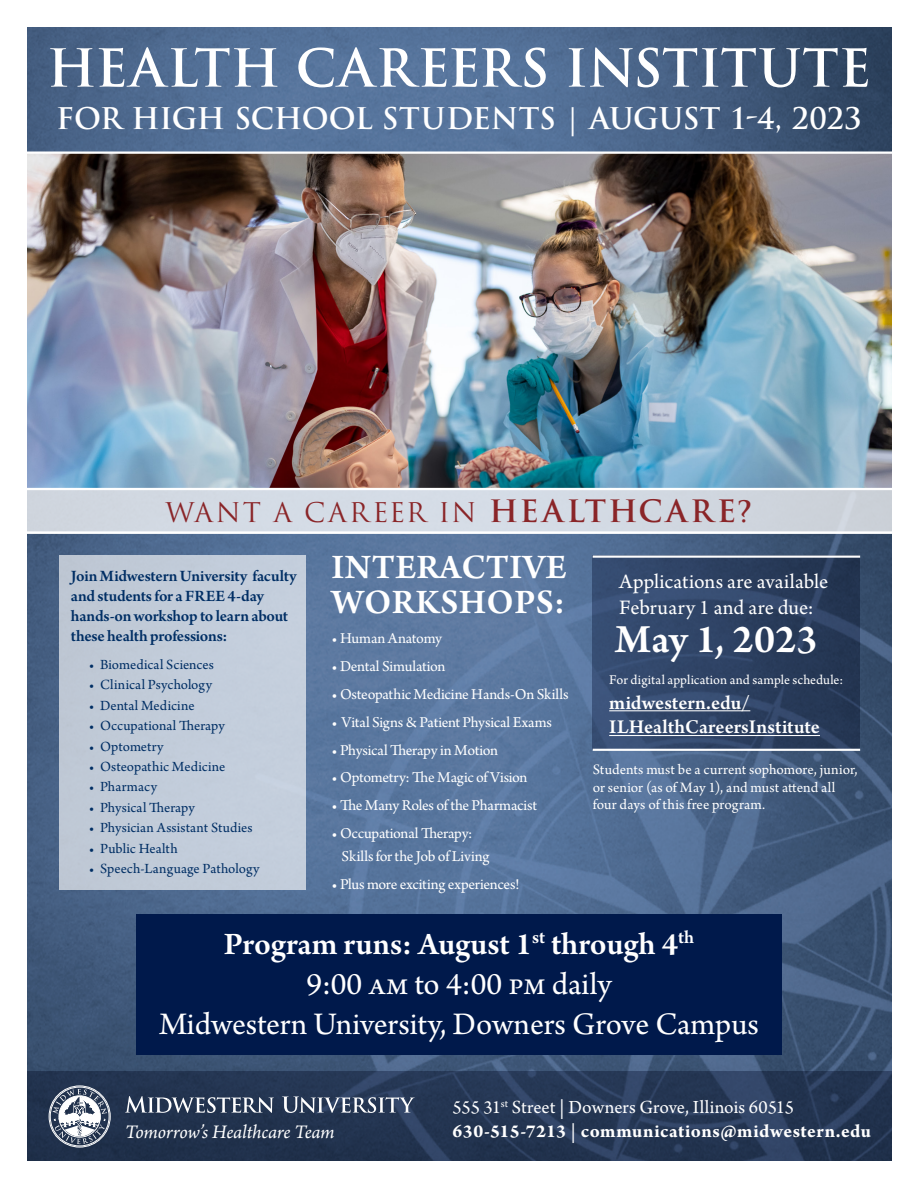
<style>
.page{position:relative;width:918px;height:1188px;background:#fff}
.page>*{position:absolute;margin:0;border:0;box-sizing:border-box;transform-origin:0 0}
.t1{font:700 51px "Trajan Pro";letter-spacing:.005em;color:#fff}
.t2{font:600 42.3px "Arno Pro";letter-spacing:.005em;color:#fff}
.t3{font:600 36.3px/35.2px "Arno Pro";letter-spacing:.01em;color:#fff}
.t4{font:33px "Arno Pro";color:#fff}
.t5{font:600 33px "Arno Pro";letter-spacing:-.005em;color:#fff}
.t6{font:700 29.1px "Trajan Pro";letter-spacing:-.01em;color:#fff}
.t7{font:26.4px "Trajan Pro";letter-spacing:.07em;color:#8a2528}
.t8{font:21.75px/26.1px "Arno Pro";color:#fff}
.t9{font:600 20.55px/24.8px "Arno Pro";color:#fff}
.t10{font:italic 20.1px "Arno Pro";letter-spacing:-.005em;color:#fff}
.t11{font:700 19.5px "Arno Pro";letter-spacing:.025em;color:#fff}
.t12{font:19.5px "Arno Pro";letter-spacing:-.005em;color:#fff}
.t13{font:600 16.65px/20.1px "Arno Pro";letter-spacing:-.015em;color:#002e64}
.t14{font:15.9px/22.6px "Arno Pro";letter-spacing:-.015em;color:#fff}
.t15{font:15.15px/17.4px "Arno Pro";color:#fff}
.t16{font:14.7px "Arno Pro";letter-spacing:.005em;color:#002e64}
.t17{font:14.1px "Arno Pro";letter-spacing:.005em;color:#fff}
.s1{font-weight:700;font-size:30px}
.s2{font-weight:700;font-size:28.8px}
.s3{font-weight:400}
</style>
<div class="page">
<img style="left:27px;top:27px;width:864px;height:1044px">
<svg style="left:27px;top:1071px;width:864px;height:90px;background:#253653"></svg>
<div style="left:59px;top:555px;width:246px;height:335px;background:#c2ccda"></div>
<div style="left:50px;top:1087px;width:59px;height:59px;border:1px solid #fff;border-radius:50%"></div>
<div style="left:49px;top:1086px;width:61px;height:61px;border:1px solid #fff;border-radius:50%"></div>
<svg style="left:52px;top:1089px;width:55px;height:55px"></svg>
<svg style="left:125px;top:1096px;width:149px;height:17px;background:#626e82"></svg>
<svg style="left:282px;top:1096px;width:133px;height:17px;background:#616e84"></svg>
<div style="left:136px;top:914px;width:646px;height:140px;background:#00194b"></div>
<svg style="left:593px;top:555px;width:267px;height:194px;background:#2f4365"></svg>
<hr style="left:609px;top:710px;width:141px;height:1px;background:#fff">
<hr style="left:609px;top:735px;width:211px;height:1px;background:#fff">
<hr style="left:593px;top:556px;width:267px;height:2px;background:#fff">
<hr style="left:593px;top:749px;width:267px;height:2px;background:#fff">
<img style="left:27px;top:154px;width:864px;height:334px">
<div style="left:26px;top:488px;width:866px;height:45px;background:#d3dae3"></div>
<hr style="left:16px;top:488px;width:885px;height:2px;background:#fff">
<hr style="left:16px;top:531px;width:885px;height:3px;background:#fff">
<hr style="left:23px;top:151px;width:876px;height:3px;background:#fff">
<p class="t1" style="left:47px;top:36px;width:826px">HEALTH CAREERS INSTITUTE</p>
<p class="t6" style="left:56px;top:100px;width:807px">FOR HIGH SCHOOL STUDENTS | AUGUST 1-4, 2023</p>
<p class="t7" style="left:165px;top:496px;width:589px">WANT A CAREER IN <span class="s1">HEALTHCARE</span><span class="s2">?</span></p>
<p class="t13" style="left:71px;top:567px;width:227px">Join Midwestern University faculty and students for a FREE 4-day hands-on workshop to learn about these health professions:</p>
<p class="t16" style="left:89px;top:656px;width:127px">• Biomedical Sciences</p>
<p class="t16" style="left:89px;top:676px;width:125px">• Clinical Psychology</p>
<p class="t16" style="left:89px;top:697px;width:107px">• Dental Medicine</p>
<p class="t16" style="left:89px;top:717px;width:138px">• Occupational Therapy</p>
<p class="t16" style="left:89px;top:738px;width:77px">• Optometry</p>
<p class="t16" style="left:89px;top:758px;width:138px">• Osteopathic Medicine</p>
<p class="t16" style="left:89px;top:779px;width:70px">• Pharmacy</p>
<p class="t16" style="left:89px;top:799px;width:108px">• Physical Therapy</p>
<p class="t16" style="left:89px;top:820px;width:165px">• Physician Assistant Studies</p>
<p class="t16" style="left:89px;top:840px;width:90px">• Public Health</p>
<p class="t16" style="left:89px;top:860px;width:172px">• Speech-Language Pathology</p>
<p class="t3" style="left:332px;top:552px;width:237px">INTERACTIVE<br>WORKSHOPS:</p>
<p class="t14" style="left:331px;top:628px;width:112px">• Human Anatomy</p>
<p class="t14" style="left:331px;top:656px;width:116px">• Dental Simulation</p>
<p class="t14" style="left:331px;top:684px;width:239px">• Osteopathic Medicine Hands-On Skills</p>
<p class="t14" style="left:331px;top:712px;width:222px">• Vital Signs &amp; Patient Physical Exams</p>
<p class="t14" style="left:331px;top:739px;width:168px">• Physical Therapy in Motion</p>
<p class="t14" style="left:331px;top:767px;width:198px">• Optometry: The Magic of Vision</p>
<p class="t14" style="left:331px;top:795px;width:207px">• The Many Roles of the Pharmacist</p>
<p class="t14" style="left:342px;top:823px;width:149px;text-indent:-10px">• Occupational Therapy:<br>Skills for the Job of Living</p>
<p class="t14" style="left:331px;top:873px;width:190px">• Plus more exciting experiences!</p>
<p class="t8" style="left:619px;top:570px;width:210px">Applications are available<br>February 1 and are due:</p>
<p class="t2" style="left:615px;top:615px;width:204px">May 1, 2023</p>
<p class="t17" style="left:609px;top:672px;width:235px">For digital application and sample schedule:</p>
<p class="t9" style="left:609px;top:691px;width:212px">midwestern.edu/<br>ILHealthCareersInstitute</p>
<p class="t15" style="left:593px;top:762px;width:267px">Students must be a current sophomore, junior, or senior (as of May 1), and must attend all four days of this free program.</p>
<p class="t5" style="left:224px;top:925px;width:472px">Program runs: August 1<sup>st</sup> through 4<sup>th</sup></p>
<p class="t4" style="left:306px;top:965px;width:307px">9:00 am to 4:00 pm daily</p>
<p class="t4" style="left:159px;top:1005px;width:601px">Midwestern University, Downers Grove Campus</p>
<p class="t10" style="left:125px;top:1120px;width:211px">Tomorrow’s Healthcare Team</p>
<p class="t12" style="left:453px;top:1096px;width:343px">555 31<sup>st</sup> Street | Downers Grove, Illinois 60515</p>
<p class="t11" style="left:453px;top:1119px;width:420px">630-515-7213 <span class="s3">|</span> communications@midwestern.edu</p>
</div>
